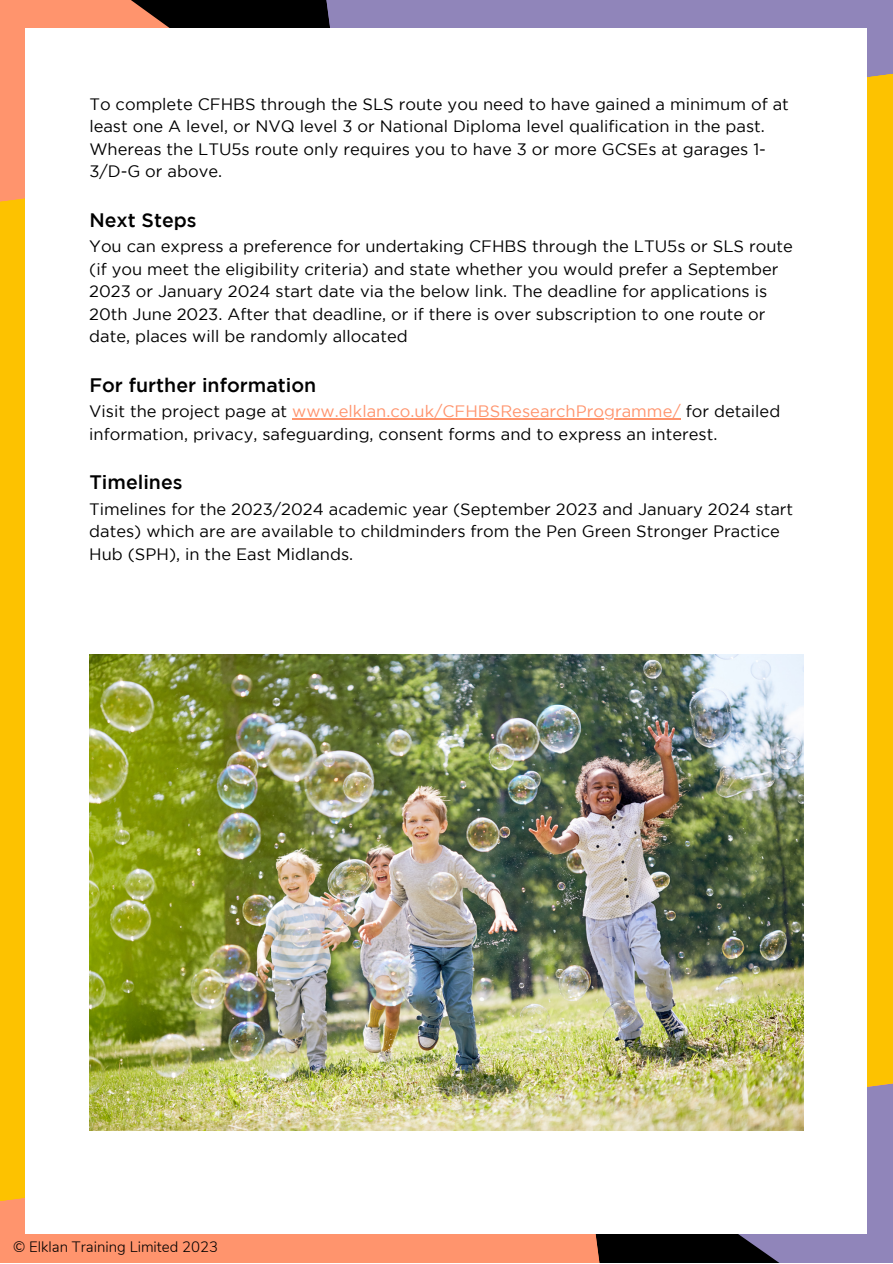
<style>
.page{position:relative;width:893px;height:1264px;background:#fff}
.page>*{position:absolute;margin:0;border:0;box-sizing:border-box;transform-origin:0 0}
.t1{font:500 19.5px "Gotham";color:#000}
.t2{font:16.5px/22.5px "Gotham";color:#000}
.t3{font:300 15px "Nunito";color:#000}
.s1{color:#ff946d}
</style>
<div class="page">
<div style="left:0;top:221px;width:892px;height:835px;background:#fdc200"></div>
<svg style="left:0;top:1056px;width:581px;height:206px;background:#fe9f5f"></svg>
<svg style="left:347px;top:0;width:545px;height:221px;background:#a49199"></svg>
<svg style="left:581px;top:1037px;width:311px;height:225px;background:#72646e"></svg>
<svg style="left:0;top:0;width:347px;height:252px;background:#a96945"></svg>
<div style="left:26px;top:28px;width:840px;height:1205px;background:#fff"></div>
<img style="left:89px;top:654px;width:714px;height:476px">
<hr style="left:292px;top:418px;width:388px;height:1px;background:#ff946d">
<p class="t2" style="left:89px;top:94px;width:701px">To complete CFHBS through the SLS route you need to have gained a minimum of at least one A level, or NVQ level 3 or National Diploma level qualification in the past.<br>Whereas the LTU5s route only requires you to have 3 or more GCSEs at garages 1- 3/D-G or above.</p>
<p class="t1" style="left:89px;top:212px;width:109px">Next Steps</p>
<p class="t2" style="left:89px;top:236px;width:705px">You can express a preference for undertaking CFHBS through the LTU5s or SLS route (if you meet the eligibility criteria) and state whether you would prefer a September 2023 or January 2024 start date via the below link. The deadline for applications is 20th June 2023. After that deadline, or if there is over subscription to one route or date, places will be randomly allocated</p>
<p class="t1" style="left:89px;top:377px;width:228px">For further information</p>
<p class="t2" style="left:89px;top:401px;width:692px">Visit the project page at <span class="s1">www.elklan.co.uk/CFHBSResearchProgramme/</span> for detailed information, privacy, safeguarding, consent forms and to express an interest.</p>
<p class="t1" style="left:89px;top:474px;width:95px">Timelines</p>
<p class="t2" style="left:89px;top:498px;width:705px">Timelines for the 2023/2024 academic year (September 2023 and January 2024 start dates) which are are available to childminders from the Pen Green Stronger Practice<br>Hub (SPH), in the East Midlands.</p>
<p class="t3" style="left:13px;top:1236px;width:206px">© Elklan Training Limited 2023</p>
</div>
